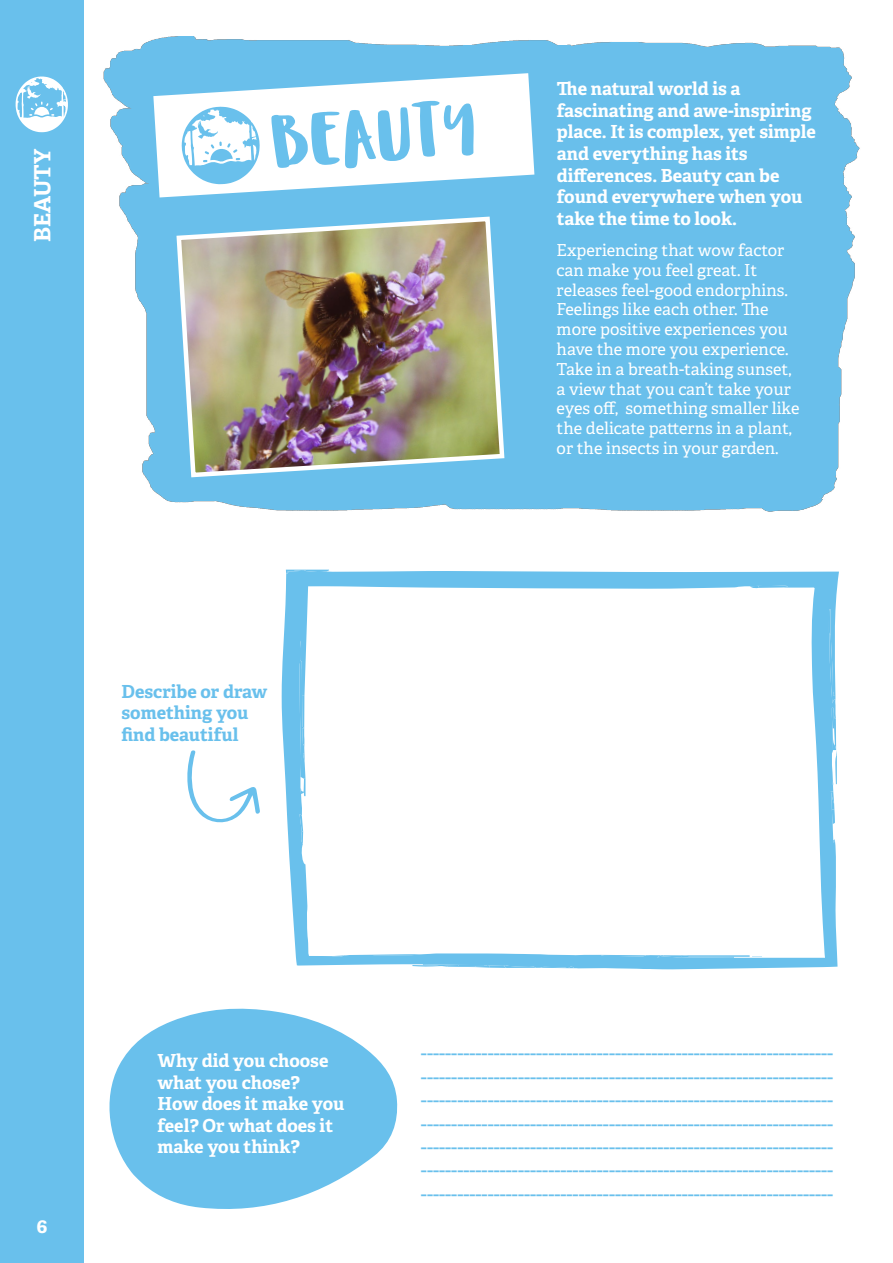
<style>
.page{position:relative;width:893px;height:1263px;background:#fff}
.page>*{position:absolute;margin:0;border:0;box-sizing:border-box;transform-origin:0 0}
.t1{font:75px "Ludicrous";color:#69c0ec}
.t2{font:700 22.5px "Adelle";color:#fff}
.t3{font:19.5px/23.4px "Adelle";color:#69c0ec;text-align:justify}
.t4{font:700 19.5px "Adelle";color:#fff}
.t5{font:700 18px/21.6px "Adelle";color:#fff}
.t6{font:700 18px/21.6px "Adelle";color:#69c0ec}
.t7{font:16.5px/19.8px "Adelle";color:#fff}
</style>
<div class="page">
<div style="left:0;top:0;width:84px;height:1263px;background:#69c0ec"></div>
<img style="left:103px;top:37px;width:757px;height:475px">
<img style="left:174px;top:214px;width:333px;height:266px">
<svg style="left:153px;top:73px;width:381px;height:124px"></svg>
<svg style="left:282px;top:571px;width:557px;height:398px"></svg>
<svg style="left:465px;top:953px;width:22px;height:1px"></svg>
<svg style="left:299px;top:814px;width:4px;height:30px"></svg>
<svg style="left:503px;top:954px;width:13px;height:1px"></svg>
<svg style="left:565px;top:955px;width:19px;height:1px"></svg>
<svg style="left:332px;top:955px;width:18px;height:3px"></svg>
<svg style="left:412px;top:964px;width:162px;height:4px"></svg>
<svg style="left:286px;top:570px;width:53px;height:3px"></svg>
<svg style="left:829px;top:609px;width:8px;height:215px"></svg>
<svg style="left:371px;top:953px;width:76px;height:2px"></svg>
<svg style="left:307px;top:912px;width:2px;height:44px"></svg>
<svg style="left:738px;top:586px;width:77px;height:3px"></svg>
<svg style="left:600px;top:955px;width:162px;height:3px"></svg>
<svg style="left:299px;top:640px;width:6px;height:156px"></svg>
<svg style="left:109px;top:1008px;width:289px;height:201px;fill:#69c0ec"></svg>
<svg style="left:187px;top:750px;width:73px;height:73px"></svg>
<svg style="left:182px;top:107px;width:78px;height:77px"></svg>
<svg style="left:16px;top:77px;width:52px;height:55px"></svg>
<img style="left:831px;top:796px;width:8px;height:136px">
<p class="t2" style="left:28px;top:242px;width:95px;rotate:-90deg">BEAUTY</p>
<h1 class="t1" style="left:270px;top:90px;width:207px;rotate:-3deg">BEAUTY</h1>
<p class="t5" style="left:557px;top:78px;width:261px">The natural world is a fascinating and awe-inspiring place. It is complex, yet simple and everything has its differences. Beauty can be found everywhere when you take the time to look.</p>
<p class="t7" style="left:557px;top:240px;width:244px">Experiencing that wow factor can make you feel great. It releases feel-good endorphins.<br>Feelings like each other. The more positive experiences you have the more you experience.<br>Take in a breath-taking sunset, a view that you can’t take your eyes off, something smaller like the delicate patterns in a plant, or the insects in your garden.</p>
<p class="t6" style="left:122px;top:680px;width:147px">Describe or draw something you find beautiful</p>
<p class="t4" style="left:37px;top:1213px;width:13px">6</p>
<p class="t5" style="left:157px;top:1050px;width:188px">Why did you choose what you chose?<br>How does it make you feel? Or what does it make you think?</p>
<p class="t3" style="left:421px;top:1042px;width:414px">-------------------------------------------------------------------- -------------------------------------------------------------------- -------------------------------------------------------------------- -------------------------------------------------------------------- -------------------------------------------------------------------- -------------------------------------------------------------------- --------------------------------------------------------------------</p>
</div>
